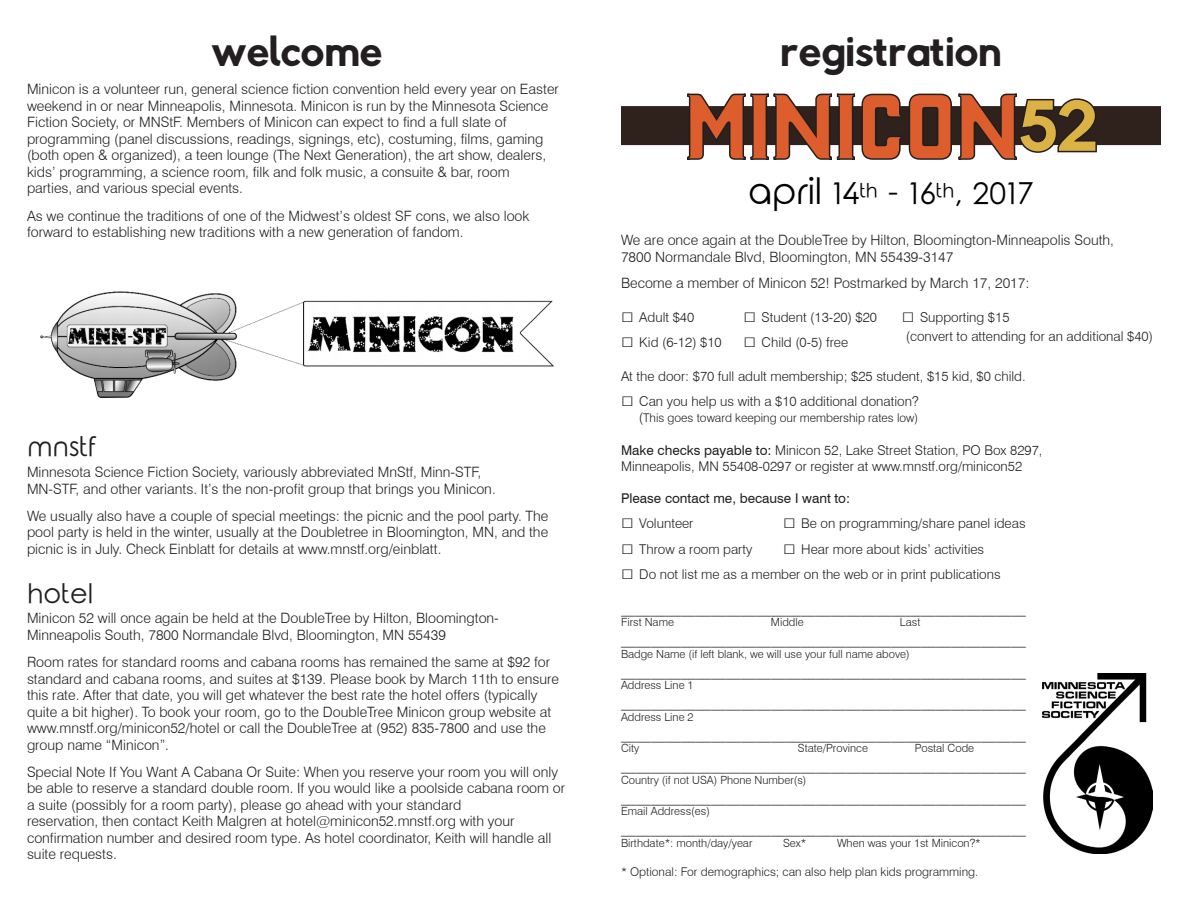
<style>
.page{position:relative;width:1188px;height:918px;background:#fff}
.page>*{position:absolute;margin:0;border:0;box-sizing:border-box;transform-origin:0 0}
.t1{font:84px "Thailandesa";color:#dd5e2c}
.t2{font:36px "Rabbid Highway Sign II";color:#231f20}
.t3{font:30px "Rounded Elegance";color:#000}
._18pt_Subheader{font:27px "Rounded Elegance";color:#231f20}
.t4{font:300 15px "Swiss 721 BT";color:#231f20}
._10pt_Copy{font:300 14.25px/16.5px "Swiss 721 BT";color:#231f20}
.t5{font:300 13.5px/16.2px "Swiss 721 BT";color:#231f20}
.t6{font:13.5px "Swiss 721 BT";color:#231f20}
.t7{font:300 12px "Swiss 721 BT";color:#231f20}
.t8{font:300 11.25px "Swiss 721 BT";color:#231f20}
.s1{font-family:"Rabbid Highway Sign II";font-size:60px;color:#dcb244}
.s2{font-size:36px}
.s3{font-family:"Times New Roman";font-weight:400;font-size:21px}
.s4{font-size:13.5px}
.s5{font-weight:400}
</style>
<div class="page">
<img style="left:40px;top:291px;width:514px;height:107px">
<img style="left:1042px;top:674px;width:110px;height:180px">
<div style="left:621px;top:106px;width:540px;height:39px;background:#2f211b"></div>
<svg style="left:684px;top:93px;width:414px;height:67px"></svg>
<p class="t2" style="left:212px;top:30px;width:172px">welcome</p>
<p class="_10pt_Copy" style="left:27px;top:81px;width:534px">Minicon is a volunteer run, general science fiction convention held every year on Easter weekend in or near Minneapolis, Minnesota. Minicon is run by the Minnesota Science Fiction Society, or MNStF. Members of Minicon can expect to find a full slate of programming (panel discussions, readings, signings, etc), costuming, films, gaming (both open &amp; organized), a teen lounge (The Next Generation), the art show, dealers, kids’ programming, a science room, filk and folk music, a consuite &amp; bar, room<br>parties, and various special events.</p>
<p class="_10pt_Copy" style="left:27px;top:207px;width:504px">As we continue the traditions of one of the Midwest’s oldest SF cons, we also look forward to establishing new traditions with a new generation of fandom.</p>
<p class="_18pt_Subheader" style="left:27px;top:431px;width:72px">mnstf</p>
<p class="_10pt_Copy" style="left:27px;top:464px;width:470px">Minnesota Science Fiction Society, variously abbreviated MnStf, Minn-STF,<br>MN-STF, and other variants. It’s the non-profit group that brings you Minicon.</p>
<p class="_10pt_Copy" style="left:27px;top:508px;width:523px;text-align:justify">We usually also have a couple of special meetings: the picnic and the pool party. The pool party is held in the winter, usually at the Doubletree in Bloomington, MN, and the picnic is in July. Check Einblatt for details at www.mnstf.org/einblatt.</p>
<p class="_18pt_Subheader" style="left:27px;top:578px;width:68px">hotel</p>
<p class="_10pt_Copy" style="left:27px;top:610px;width:473px">Minicon 52 will once again be held at the DoubleTree by Hilton, Bloomington-<br>Minneapolis South, 7800 Normandale Blvd, Bloomington, MN 55439</p>
<p class="_10pt_Copy" style="left:27px;top:654px;width:534px">Room rates for standard rooms and cabana rooms has remained the same at $92 for standard and cabana rooms, and suites at $139. Please book by March 11th to ensure this rate. After that date, you will get whatever the best rate the hotel offers (typically quite a bit higher). To book your room, go to the DoubleTree Minicon group website at www.mnstf.org/minicon52/hotel or call the DoubleTree at (952) 835-7800 and use the group name “Minicon”.</p>
<p class="_10pt_Copy" style="left:27px;top:764px;width:540px">Special Note If You Want A Cabana Or Suite: When you reserve your room you will only be able to reserve a standard double room. If you would like a poolside cabana room or a suite (possibly for a room party), please go ahead with your standard<br>reservation, then contact Keith Malgren at hotel@minicon52.mnstf.org with your confirmation number and desired room type. As hotel coordinator, Keith will handle all suite requests.</p>
<p class="t2" style="left:781px;top:30px;width:222px">registration</p>
<p class="t1" style="left:685px;top:77px;width:414px">MINICON<span class="s1">52</span></p>
<p class="t3" style="left:748px;top:177px;width:287px"><span class="s2">april</span> 14<sup>th</sup> - 16<sup>th</sup>, 2017</p>
<p class="_10pt_Copy" style="left:621px;top:231px;width:495px;line-height:17.1px">We are once again at the DoubleTree by Hilton, Bloomington-Minneapolis South,<br>7800 Normandale Blvd, Bloomington, MN 55439-3147</p>
<p class="_10pt_Copy" style="left:621px;top:275px;width:410px">Become a member of Minicon 52! Postmarked by March 17, 2017:</p>
<p class="t5" style="left:621px;top:309px;width:75px"><span class="s3">□</span> Adult $40</p>
<p class="t5" style="left:743px;top:309px;width:268px"><span class="s3">□</span> Student (13-20) $20 <span class="s3">□</span> Supporting $15</p>
<p class="t5" style="left:621px;top:334px;width:229px"><span class="s3">□</span> Kid (6-12) $10 <span class="s3">□</span> Child (0-5) free</p>
<p class="t5" style="left:906px;top:328px;width:249px">(convert to attending for an additional $40)</p>
<p class="t5" style="left:621px;top:368px;width:406px">At the door: $70 full adult membership; $25 student, $15 kid, $0 child.</p>
<p class="t5" style="left:621px;top:393px;width:299px"><span class="s3">□</span> Can you help us with a $10 additional donation?</p>
<p class="t7" style="left:639px;top:411px;width:281px"><span class="s4">(</span>This goes toward keeping our membership rates low)</p>
<p class="t5" style="left:621px;top:442px;width:423px"><span class="s5">Make checks payable to:</span> Minicon 52, Lake Street Station, PO Box 8297,<br>Minneapolis, MN 55408-0297 or register at www.mnstf.org/minicon52</p>
<p class="t6" style="left:621px;top:490px;width:231px">Please contact me, because I want to:</p>
<p class="t5" style="left:621px;top:515px;width:74px"><span class="s3">□</span> Volunteer</p>
<p class="t5" style="left:783px;top:515px;width:244px"><span class="s3">□</span> Be on programming/share panel ideas</p>
<p class="t5" style="left:621px;top:541px;width:133px"><span class="s3">□</span> Throw a room party</p>
<p class="t5" style="left:783px;top:541px;width:203px"><span class="s3">□</span> Hear more about kids’ activities</p>
<p class="t5" style="left:621px;top:566px;width:381px"><span class="s3">□</span> Do not list me as a member on the web or in print publications</p>
<p class="t4" style="left:621px;top:598px;width:406px">______________________________________________________</p>
<p class="t8" style="left:621px;top:616px;width:55px">First Name</p>
<p class="t8" style="left:771px;top:616px;width:34px">Middle</p>
<p class="t8" style="left:900px;top:616px;width:22px">Last</p>
<p class="t4" style="left:621px;top:630px;width:406px">______________________________________________________</p>
<p class="t8" style="left:621px;top:647px;width:290px">Badge Name (if left blank, we will use your full name above)</p>
<p class="t4" style="left:621px;top:661px;width:406px">______________________________________________________</p>
<p class="t8" style="left:621px;top:679px;width:74px">Address Line 1</p>
<p class="t4" style="left:621px;top:693px;width:406px">______________________________________________________</p>
<p class="t8" style="left:621px;top:710px;width:74px">Address Line 2</p>
<p class="t4" style="left:621px;top:724px;width:406px">______________________________________________________</p>
<p class="t8" style="left:621px;top:742px;width:20px">City</p>
<p class="t8" style="left:798px;top:742px;width:72px">State/Province</p>
<p class="t8" style="left:915px;top:742px;width:61px">Postal Code</p>
<p class="t4" style="left:621px;top:756px;width:406px">______________________________________________________</p>
<p class="t8" style="left:621px;top:773px;width:187px">Country (if not USA) Phone Number(s)</p>
<p class="t4" style="left:621px;top:787px;width:406px">______________________________________________________</p>
<p class="t8" style="left:621px;top:805px;width:90px">Email Address(es)</p>
<p class="t4" style="left:621px;top:819px;width:406px">______________________________________________________</p>
<p class="t8" style="left:621px;top:836px;width:133px">Birthdate*: month/day/year</p>
<p class="t8" style="left:783px;top:836px;width:25px">Sex*</p>
<p class="t8" style="left:837px;top:836px;width:145px">When was your 1st Minicon?*</p>
<p class="t7" style="left:621px;top:864px;width:359px">* Optional: For demographics; can also help plan kids programming.</p>
</div>
